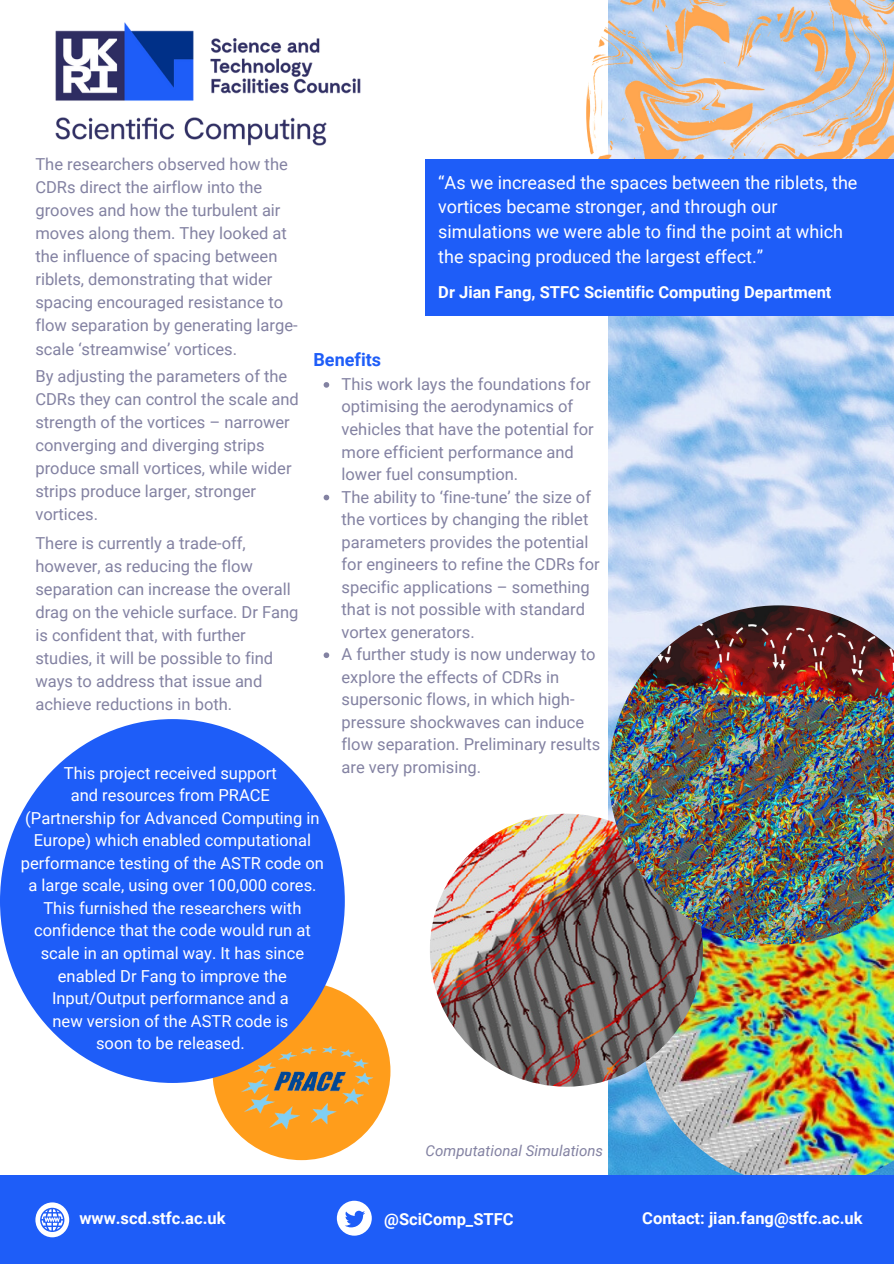
<style>
.page{position:relative;width:894px;height:1264px;background:#fff}
.page>*{position:absolute;margin:0;border:0;box-sizing:border-box;transform-origin:0 0}
.t1{font:18px/24.8px "Roboto";color:#fff}
.t2{font:700 18px "Roboto";color:#1e5df8}
.t3{font:16.5px/23px "Roboto";color:#8382a2}
.t4{font:16.5px/22.5px "Roboto";color:#fff;text-align:center}
.t5{font:700 16.5px "Roboto";color:#fff}
.t6{font:italic 15px "Roboto";color:#8382a2}
</style>
<div class="page">
<img style="left:608px;top:316px;width:285px;height:858px">
<img style="left:55px;top:22px;width:306px;height:124px">
<img style="left:640px;top:944px;width:253px;height:231px">
<div style="left:0;top:1175px;width:893px;height:88px;background:#1e5df8"></div>
<svg style="left:35px;top:1202px;width:34px;height:35px"></svg>
<svg style="left:337px;top:1200px;width:34px;height:35px"></svg>
<img style="left:586px;top:0;width:307px;height:159px">
<div style="left:425px;top:159px;width:468px;height:157px;background:#1e5df8"></div>
<div style="left:212px;top:982px;width:178px;height:178px;background:#ff9d1b;border-radius:50%"></div>
<div style="left:0;top:719px;width:345px;height:363px;background:#1e5df8;border-radius:50%"></div>
<img style="left:240px;top:1044px;width:134px;height:86px">
<img style="left:430px;top:813px;width:272px;height:273px;border-radius:50%">
<img style="left:608px;top:605px;width:285px;height:339px">
<svg style="left:323px;top:382px;width:6px;height:6px"></svg>
<svg style="left:323px;top:494px;width:6px;height:6px"></svg>
<svg style="left:323px;top:652px;width:6px;height:6px"></svg>
<p class="t3" style="left:35px;top:153px;width:264px">The researchers observed how the CDRs direct the airflow into the grooves and how the turbulent air moves along them. They looked at the influence of spacing between riblets, demonstrating that wider spacing encouraged resistance to flow separation by generating large&shy;scale ‘streamwise’ vortices.</p>
<p class="t3" style="left:35px;top:364px;width:265px">By adjusting the parameters of the<br>CDRs they can control the scale and strength of the vortices – narrower converging and diverging strips produce small vortices, while wider strips produce larger, stronger vortices.</p>
<p class="t3" style="left:35px;top:532px;width:264px">There is currently a trade-off, however, as reducing the flow separation can increase the overall drag on the vehicle surface. Dr Fang is confident that, with further studies, it will be possible to find ways to address that issue and achieve reductions in both.</p>
<p class="t1" style="left:438px;top:170px;width:420px">“As we increased the spaces between the riblets, the vortices became stronger, and through our simulations we were able to find the point at which the spacing produced the largest effect.”</p>
<p class="t5" style="left:438px;top:283px;width:394px">Dr Jian Fang, STFC Scientific Computing Department</p>
<p class="t2" style="left:313px;top:349px;width:69px">Benefits</p>
<p class="t3" style="left:341px;top:373px;width:254px;line-height:22.5px">This work lays the foundations for optimising the aerodynamics of vehicles that have the potential for more efficient performance and lower fuel consumption.</p>
<p class="t3" style="left:341px;top:485px;width:259px;line-height:22.5px">The ability to ‘fine-tune’ the size of the vortices by changing the riblet parameters provides the potential for engineers to refine the CDRs for specific applications – something that is not possible with standard vortex generators.</p>
<p class="t3" style="left:341px;top:643px;width:260px;line-height:22.5px">A further study is now underway to explore the effects of CDRs in supersonic flows, in which high&shy;pressure shockwaves can induce flow separation. Preliminary results are very promising.</p>
<p class="t4" style="left:64px;top:761px;width:214px">This project received support</p>
<p class="t4" style="left:71px;top:784px;width:201px">and resources from PRACE</p>
<p class="t4" style="left:21px;top:807px;width:304px">(Partnership for Advanced Computing in Europe) which enabled computational performance testing of the ASTR code on a large scale, using over 100,000 cores.<br>This furnished the researchers with confidence that the code would run at scale in an optimal way. It has since enabled Dr Fang to improve the Input/Output performance and a</p>
<p class="t4" style="left:52px;top:1009px;width:237px">new version of the ASTR code is</p>
<p class="t4" style="left:96px;top:1032px;width:150px">soon to be released.</p>
<p class="t6" style="left:425px;top:1142px;width:179px">Computational Simulations</p>
<p class="t5" style="left:79px;top:1208px;width:148px">www.scd.stfc.ac.uk</p>
<p class="t5" style="left:384px;top:1210px;width:131px">@SciComp_STFC</p>
<p class="t5" style="left:642px;top:1208px;width:222px">Contact: jian.fang@stfc.ac.uk</p>
</div>
